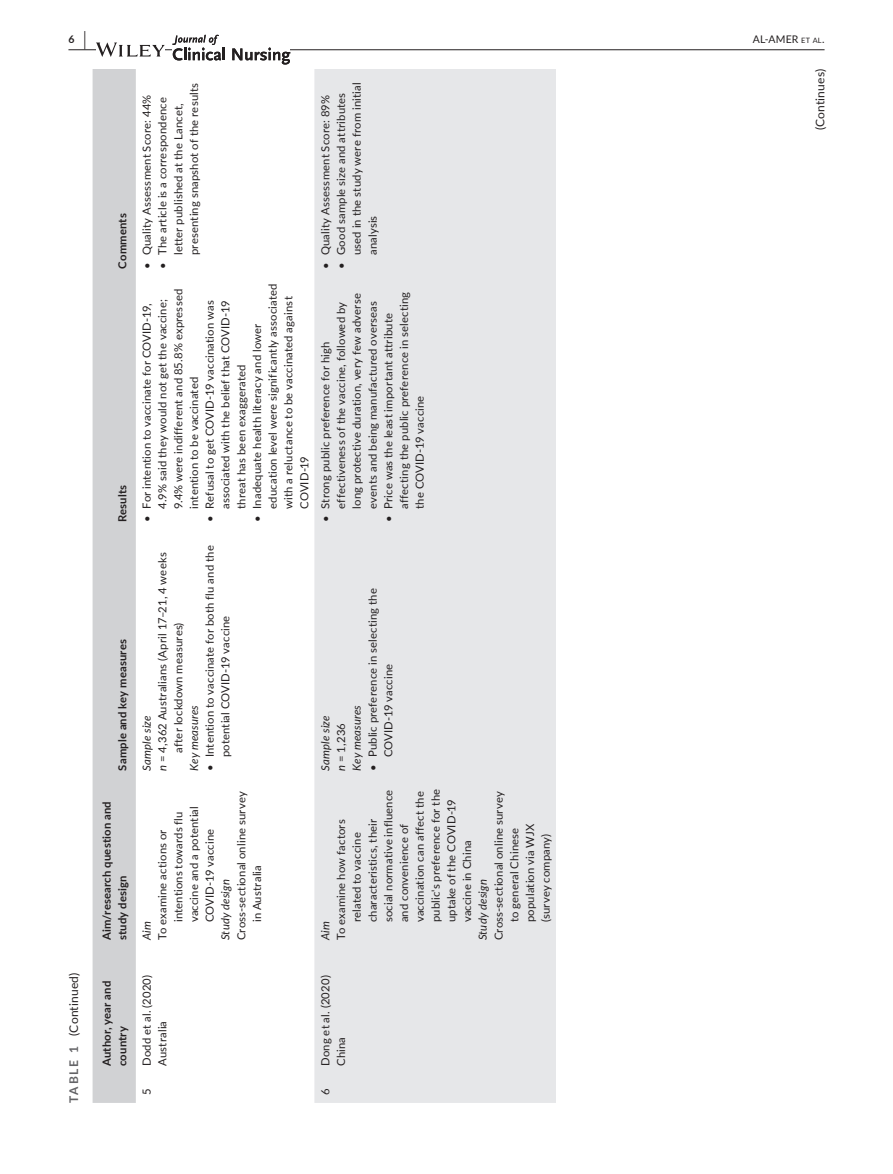
<style>
.page{position:relative;width:893px;height:1174px;background:#fff}
.page>*{position:absolute;margin:0;border:0;box-sizing:border-box;transform-origin:0 0}
.t1{font:12px "Lato";letter-spacing:.015em;color:#231f20}
.t2{font:11.25px/15.8px "Lato";letter-spacing:.015em;color:#231f20}
.t3{font:700 11.25px/15.8px "Lato";letter-spacing:.02em;color:#231f20}
.t4{font:italic 11.25px/15.8px "Lato";letter-spacing:.015em;color:#231f20}
.t5{font:10.5px "Lato";letter-spacing:.02em;color:#231f20}
.t6{font:700 10.5px "Lato";color:#231f20}
.s1{font-size:19.5px}
.s2{font-size:7.35px}
.s3{font-weight:700;color:#636366}
.s4{font-style:italic}
.s5{font-style:normal}
</style>
<div class="page">
<hr style="left:68px;top:49px;width:756px;height:1px;background:#231f20">
<svg style="left:96px;top:42px;width:69px;height:15px"></svg>
<div style="left:172px;top:35px;width:118px;height:30px;background:#fff"></div>
<svg style="left:172px;top:35px;width:53px;height:25px"></svg>
<svg style="left:232px;top:48px;width:58px;height:17px"></svg>
<div style="left:93px;top:69px;width:43px;height:1033px;background:#d1d2d4"></div>
<div style="left:314px;top:69px;width:242px;height:1033px;background:#e6e7e9"></div>
<p class="t6" style="left:68px;top:31px;width:19px">6 <span class="s1">|</span></p>
<p class="t5" style="left:753px;top:31px;width:73px">AL-AMER <span class="s2">et al</span>.</p>
<p class="t1" style="left:65px;top:1102px;width:132px;rotate:-90deg"><span class="s3">TABLE 1</span> (Continued)</p>
<p class="t3" style="left:114px;top:269px;width:57px;rotate:-90deg">Comments</p>
<p class="t3" style="left:114px;top:522px;width:39px;rotate:-90deg">Results</p>
<p class="t3" style="left:114px;top:770px;width:133px;rotate:-90deg">Sample and key measures</p>
<p class="t3" style="left:98px;top:940px;width:141px;rotate:-90deg">Aim/research question and study design</p>
<p class="t2" style="left:138px;top:269px;width:176px;rotate:-90deg">• Quality Assessment Score: 44%</p>
<p class="t2" style="left:154px;top:255px;width:174px;text-indent:-13px;rotate:-90deg">• The article is a correspondence letter published at the Lancet, presenting snapshot of the results</p>
<p class="t2" style="left:249px;top:509px;width:226px;text-indent:-14px;rotate:-90deg">• Inadequate health literacy and lower education level were significantly associated with a reluctance to be vaccinated against COVID-19</p>
<p class="t2" style="left:138px;top:509px;width:221px;text-indent:-14px;rotate:-90deg">• For intention to vaccinate for COVID-19, 4.9% said they would not get the vaccine; 9.4% were indifferent and 85.8% expressed intention to be vaccinated</p>
<p class="t2" style="left:201px;top:509px;width:210px;text-align:justify;text-indent:-14px;rotate:-90deg">• Refusal to get COVID-19 vaccination was associated with the belief that COVID-19 threat has been exaggerated</p>
<p class="t2" style="left:201px;top:757px;width:213px;text-indent:-14px;rotate:-90deg">• Intention to vaccinate for both flu and the potential COVID-19 vaccine</p>
<p class="t2" style="left:154px;top:770px;width:220px;rotate:-90deg"><span class="s4">n</span> = 4,362 Australians (April 17–21, 4 weeks</p>
<p class="t2" style="left:170px;top:752px;width:132px;rotate:-90deg">after lockdown measures)</p>
<p class="t4" style="left:186px;top:770px;width:67px;rotate:-90deg">Key measures</p>
<p class="t4" style="left:138px;top:770px;width:57px;rotate:-90deg">Sample size</p>
<p class="t2" style="left:233px;top:922px;width:132px;text-indent:-18px;rotate:-90deg">Cross-sectional online survey in Australia</p>
<p class="t2" style="left:154px;top:922px;width:118px;text-indent:-18px;rotate:-90deg">To examine actions or intentions towards flu vaccine and a potential<br>COVID-19 vaccine</p>
<p class="t4" style="left:217px;top:940px;width:62px;rotate:-90deg">Study design</p>
<p class="t4" style="left:138px;top:940px;width:20px;rotate:-90deg">Aim</p>
<p class="t2" style="left:317px;top:269px;width:175px;rotate:-90deg">• Quality Assessment Score: 89%</p>
<p class="t2" style="left:333px;top:255px;width:174px;text-indent:-13px;rotate:-90deg">• Good sample size and attributes used in the study were from initial analysis</p>
<p class="t2" style="left:317px;top:509px;width:217px;text-indent:-14px;rotate:-90deg">• Strong public preference for high effectiveness of the vaccine, followed by long protective duration, very few adverse events and being manufactured overseas</p>
<p class="t2" style="left:380px;top:509px;width:219px;text-indent:-14px;rotate:-90deg">• Price was the least important attribute affecting the public preference in selecting the COVID-19 vaccine</p>
<p class="t2" style="left:364px;top:757px;width:171px;text-indent:-14px;rotate:-90deg">• Public preference in selecting the<br>COVID-19 vaccine</p>
<p class="t4" style="left:317px;top:771px;width:67px;rotate:-90deg">Sample size<br>n <span class="s5">= 1,236<br></span>Key measures</p>
<p class="t2" style="left:333px;top:922px;width:135px;text-indent:-18px;rotate:-90deg">To examine how factors related to vaccine characteristics, their social normative influence and convenience of vaccination can affect the public's preference for the uptake of the COVID-19 vaccine in China</p>
<p class="t2" style="left:490px;top:922px;width:132px;text-indent:-18px;rotate:-90deg">Cross-sectional online survey to general Chinese population via WJX (survey company)</p>
<p class="t4" style="left:475px;top:940px;width:62px;rotate:-90deg">Study design</p>
<p class="t4" style="left:317px;top:940px;width:20px;rotate:-90deg">Aim</p>
<p class="t3" style="left:98px;top:1066px;width:87px;rotate:-90deg">Author, year and country</p>
<p class="t2" style="left:138px;top:1066px;width:93px;rotate:-90deg">Dodd et al. (2020)<br>Australia</p>
<p class="t2" style="left:138px;top:1095px;width:8px;rotate:-90deg">5</p>
<p class="t2" style="left:317px;top:1066px;width:92px;rotate:-90deg">Dong et al. (2020)<br>China</p>
<p class="t2" style="left:317px;top:1095px;width:8px;rotate:-90deg">6</p>
<p class="t1" style="left:812px;top:130px;width:63px;rotate:-90deg">(Continues)</p>
</div>
